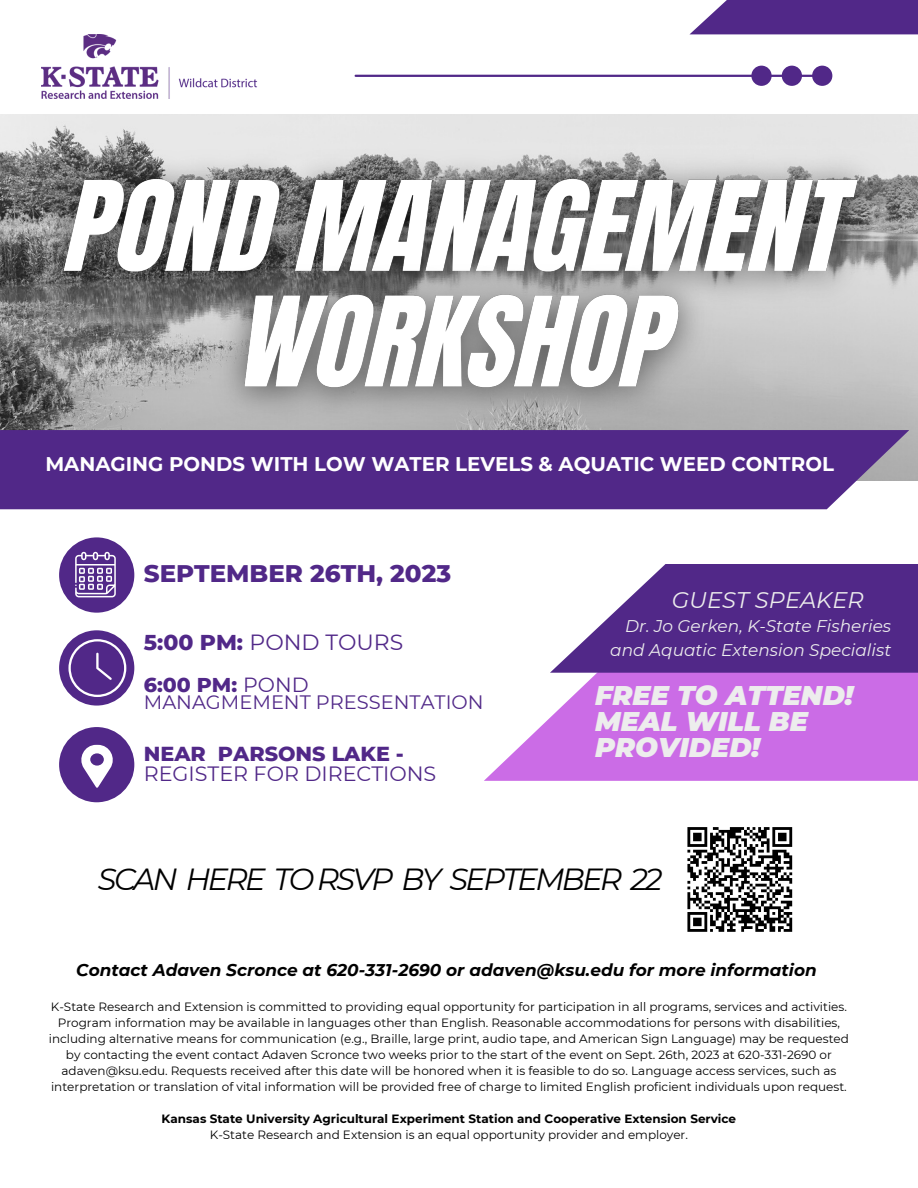
<style>
.page{position:relative;width:918px;height:1188px;background:#fff}
.page>*{position:absolute;margin:0;border:0;box-sizing:border-box;transform-origin:0 0}
.t1{font:italic 30.45px "Montserrat";letter-spacing:-.085em;color:#000}
.t2{font:italic 900 27px/25.8px "Montserrat";color:#ededed}
.t3{font:800 24.45px "Montserrat";color:#512888}
.t4{font:italic 22.5px "Montserrat";color:#ededed}
.t5{font:21.9px "Montserrat";color:#512888}
.t6{font:20.7px/20.1px "Montserrat";color:#512888}
.t7{font:800 20.4px "Montserrat";color:#512888}
.t8{font:700 19.8px "Montserrat";color:#fff}
.t9{font:19.35px "Montserrat";color:#512888}
.t10{font:italic 700 16.95px "Montserrat";color:#000}
.t11{font:italic 16.95px/23.7px "Montserrat";color:#ededed;text-align:right}
.t12{font:12px/16px "Montserrat";color:#000;text-align:center}
.t13{font:700 12px "Montserrat";color:#000}
.s1{font-weight:800}
.s2{font-weight:400}
</style>
<div class="page">
<img style="left:0;top:115px;width:918px;height:365px">
<div style="left:689px;top:0;width:229px;height:34px;background:#512888"></div>
<hr style="left:356px;top:75px;width:464px;height:2px;background:#512888">
<svg style="left:751px;top:66px;width:81px;height:20px"></svg>
<img style="left:41px;top:34px;width:217px;height:65px">
<div style="left:59px;top:537px;width:75px;height:76px;background:#512888;border-radius:50%"></div>
<div style="left:59px;top:630px;width:75px;height:76px;background:#512888;border-radius:50%"></div>
<div style="left:59px;top:727px;width:75px;height:75px;background:#512888;border-radius:50%"></div>
<svg style="left:75px;top:552px;width:41px;height:45px"></svg>
<svg style="left:68px;top:639px;width:58px;height:58px"></svg>
<svg style="left:81px;top:745px;width:32px;height:43px"></svg>
<svg style="left:484px;top:673px;width:434px;height:108px;background:#d17fe9"></svg>
<svg style="left:550px;top:564px;width:368px;height:109px;fill:#512888"></svg>
<img style="left:17px;top:135px;width:889px;height:295px">
<div style="left:0;top:430px;width:909px;height:79px;background:#512888"></div>
<svg style="left:687px;top:827px;width:106px;height:105px"></svg>
<p class="t8" style="left:45px;top:452px;width:790px">MANAGING PONDS WITH LOW WATER LEVELS &amp; AQUATIC WEED CONTROL</p>
<p class="t3" style="left:144px;top:558px;width:309px">SEPTEMBER 26TH, 2023</p>
<p class="t5" style="left:144px;top:629px;width:261px"><span class="s1">5:00 PM:</span> POND TOURS</p>
<p class="t7" style="left:144px;top:672px;width:166px">6:00 PM: <span class="s2">POND</span></p>
<p class="t9" style="left:144px;top:690px;width:341px">MANAGMEMENT PRESSENTATION</p>
<p class="t6" style="left:144px;top:743px;width:294px"><span class="s1">NEAR PARSONS LAKE -<br></span>REGISTER FOR DIRECTIONS</p>
<p class="t4" style="left:672px;top:586px;width:194px">GUEST SPEAKER</p>
<p class="t11" style="left:610px;top:614px;width:282px">Dr. Jo Gerken, K-State Fisheries and Aquatic Extension Specialist</p>
<p class="t2" style="left:595px;top:682px;width:260px">FREE TO ATTEND!</p>
<p class="t2" style="left:595px;top:708px;width:214px">MEAL WILL BE<br>PROVIDED!</p>
<p class="t1" style="left:98px;top:860px;width:566px">SCAN HERE TO RSVP BY SEPTEMBER 22</p>
<p class="t10" style="left:76px;top:959px;width:742px">Contact Adaven Scronce at 620-331-2690 or adaven@ksu.edu for more information</p>
<p class="t12" style="left:49px;top:998px;width:802px">K-State Research and Extension is committed to providing equal opportunity for participation in all programs, services and activities.<br>Program information may be available in languages other than English. Reasonable accommodations for persons with disabilities, including alternative means for communication (e.g., Braille, large print, audio tape, and American Sign Language) may be requested by contacting the event contact Adaven Scronce two weeks prior to the start of the event on Sept. 26th, 2023 at 620-331-2690 or adaven@ksu.edu. Requests received after this date will be honored when it is feasible to do so. Language access services, such as interpretation or translation of vital information will be provided free of charge to limited English proficient individuals upon request.</p>
<p class="t13" style="left:162px;top:1111px;width:576px">Kansas State University Agricultural Experiment Station and Cooperative Extension Service</p>
<p class="t12" style="left:210px;top:1126px;width:480px">K-State Research and Extension is an equal opportunity provider and employer.</p>
</div>
